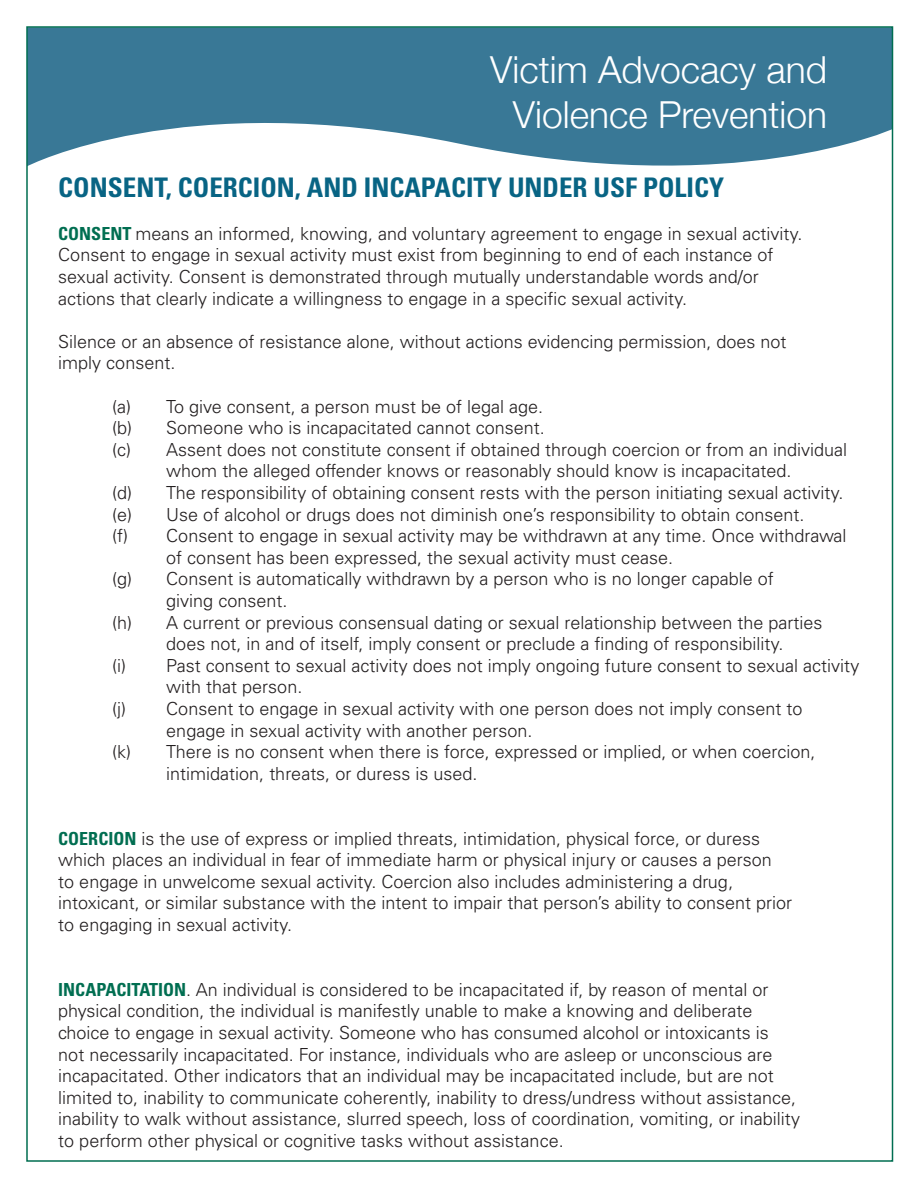
<style>
.page{position:relative;width:918px;height:1188px;background:#fff}
.page>*{position:absolute;margin:0;border:0;box-sizing:border-box;transform-origin:0 0}
.t1{font:300 37.2px "Helvetica Neue";color:#fff}
.t2{font:700 condensed 27px "Univers LT Std";color:#086484}
.t3{font:300 18px/21.6px "Univers LT Std";color:#231f20}
.s1{font-weight:700;font-stretch:condensed;color:#006e51}
</style>
<div class="page">
<svg style="left:29px;top:29px;width:861px;height:137px;fill:#397896"></svg>
<p class="t1" style="left:490px;top:40px;width:338px">Victim Advocacy and</p>
<p class="t1" style="left:513px;top:85px;width:316px">Violence Prevention</p>
<p class="t2" style="left:58px;top:170px;width:667px">CONSENT, COERCION, AND INCAPACITY UNDER USF POLICY</p>
<p class="t3" style="left:58px;top:223px;width:746px"><span class="s1">CONSENT</span> means an informed, knowing, and voluntary agreement to engage in sexual activity.<br>Consent to engage in sexual activity must exist from beginning to end of each instance of sexual activity. Consent is demonstrated through mutually understandable words and/or actions that clearly indicate a willingness to engage in a specific sexual activity.</p>
<p class="t3" style="left:58px;top:331px;width:730px">Silence or an absence of resistance alone, without actions evidencing permission, does not imply consent.</p>
<p class="t3" style="left:112px;top:395px;width:432px">(a) To give consent, a person must be of legal age.</p>
<p class="t3" style="left:112px;top:417px;width:434px">(b) Someone who is incapacitated cannot consent.</p>
<p class="t3" style="left:112px;top:439px;width:736px;text-align:center">(c) Assent does not constitute consent if obtained through coercion or from an individual whom the alleged offender knows or reasonably should know is incapacitated.</p>
<p class="t3" style="left:112px;top:482px;width:733px">(d) The responsibility of obtaining consent rests with the person initiating sexual activity.</p>
<p class="t3" style="left:112px;top:503px;width:694px">(e) Use of alcohol or drugs does not diminish one’s responsibility to obtain consent.</p>
<p class="t3" style="left:166px;top:525px;width:682px;text-indent:-54px">(f) Consent to engage in sexual activity may be withdrawn at any time. Once withdrawal of consent has been expressed, the sexual activity must cease.</p>
<p class="t3" style="left:166px;top:568px;width:609px;text-indent:-54px">(g) Consent is automatically withdrawn by a person who is no longer capable of giving consent.</p>
<p class="t3" style="left:166px;top:611px;width:658px;text-indent:-54px">(h) A current or previous consensual dating or sexual relationship between the parties does not, in and of itself, imply consent or preclude a finding of responsibility.</p>
<p class="t3" style="left:166px;top:655px;width:695px;text-indent:-54px">(i) Past consent to sexual activity does not imply ongoing future consent to sexual activity with that person.</p>
<p class="t3" style="left:166px;top:698px;width:638px;text-indent:-54px">(j) Consent to engage in sexual activity with one person does not imply consent to engage in sexual activity with another person.</p>
<p class="t3" style="left:166px;top:741px;width:651px;text-indent:-54px">(k) There is no consent when there is force, expressed or implied, or when coercion, intimidation, threats, or duress is used.</p>
<p class="t3" style="left:58px;top:827px;width:735px"><span class="s1">COERCION</span> is the use of express or implied threats, intimidation, physical force, or duress which places an individual in fear of immediate harm or physical injury or causes a person to engage in unwelcome sexual activity. Coercion also includes administering a drug, intoxicant, or similar substance with the intent to impair that person’s ability to consent prior to engaging in sexual activity.</p>
<p class="t3" style="left:58px;top:979px;width:743px"><span class="s1">INCAPACITATION</span>. An individual is considered to be incapacitated if, by reason of mental or physical condition, the individual is manifestly unable to make a knowing and deliberate choice to engage in sexual activity. Someone who has consumed alcohol or intoxicants is<br>not necessarily incapacitated. For instance, individuals who are asleep or unconscious are incapacitated. Other indicators that an individual may be incapacitated include, but are not limited to, inability to communicate coherently, inability to dress/undress without assistance, inability to walk without assistance, slurred speech, loss of coordination, vomiting, or inability to perform other physical or cognitive tasks without assistance.</p>
</div>
